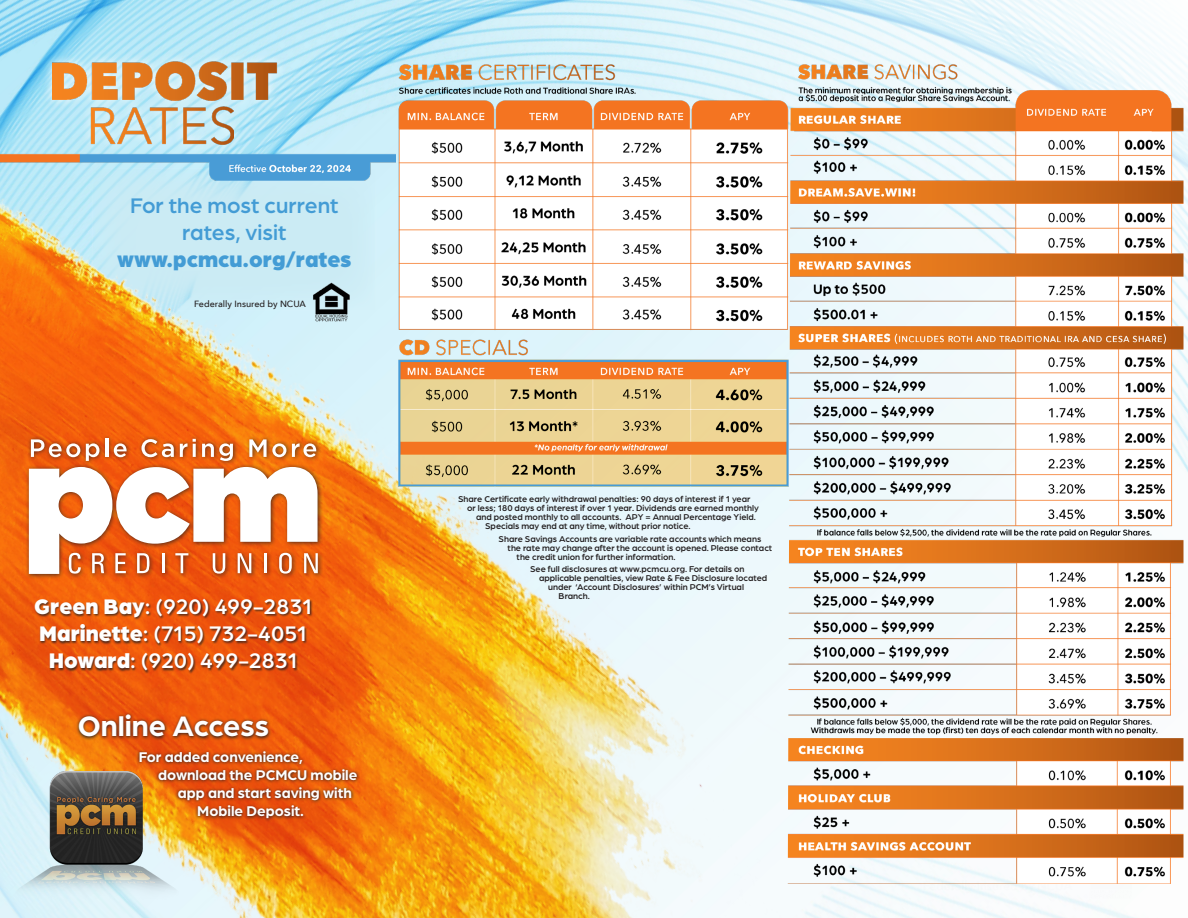
<style>
.page{position:relative;width:1188px;height:918px;background:#fff}
.page>*{position:absolute;margin:0;border:0;box-sizing:border-box;transform-origin:0 0}
.t1{font:700 30px "Arboria";color:#fff}
.t2{font:500 22.5px "Arboria";color:#fff}
.t3{font:500 22.5px/27px "Arboria";color:#439cd5;text-align:center}
.t4{font:700 15px "Arboria";color:#fff}
.fine_print{font:500 9px "Arboria";color:#231f20}
.t5{font:500 9px "Avenir Next";color:#231f20}
.s1{font-weight:900}
</style>
<div class="page">
<img style="left:0;top:0;width:1188px;height:918px">
<img style="left:0;top:183px;width:833px;height:735px">
<div style="left:43px;top:53px;width:243px;height:57px;background:#fff;opacity:.8"></div>
<img style="left:53px;top:62px;width:224px;height:39px">
<div style="left:82px;top:97px;width:160px;height:57px;background:#fff;opacity:.8"></div>
<img style="left:87px;top:106px;width:146px;height:39px">
<img style="left:0;top:150px;width:396px;height:33px">
<img style="left:396px;top:64px;width:392px;height:425px">
<img style="left:788px;top:60px;width:395px;height:824px">
<div style="left:25px;top:435px;width:298px;height:144px;background:#231f20;opacity:.75"></div>
<svg style="left:29px;top:467px;width:289px;height:107px"></svg>
<svg style="left:31px;top:439px;width:49px;height:18px"></svg>
<svg style="left:86px;top:443px;width:13px;height:18px"></svg>
<hr style="left:105px;top:439px;width:3px;height:18px;background:#fff">
<svg style="left:114px;top:443px;width:13px;height:14px"></svg>
<svg style="left:141px;top:439px;width:33px;height:18px"></svg>
<svg style="left:180px;top:439px;width:16px;height:18px"></svg>
<svg style="left:202px;top:443px;width:31px;height:18px"></svg>
<svg style="left:249px;top:439px;width:37px;height:18px"></svg>
<svg style="left:292px;top:443px;width:24px;height:14px"></svg>
<div style="left:34px;top:599px;width:278px;height:75px;background:#231f20;opacity:.75"></div>
<img style="left:313px;top:282px;width:38px;height:39px">
<svg style="left:76px;top:712px;width:196px;height:28px;background:#af4711"></svg>
<svg style="left:137px;top:749px;width:223px;height:73px;background:#c54c0f"></svg>
<img style="left:14px;top:771px;width:178px;height:129px">
<p class="t3" style="left:117px;top:191px;width:236px">For the most current rates, visit <span class="s1">www.pcmcu.org/rates</span></p>
<p class="t5" style="left:194px;top:296px;width:113px">Federally Insured by NCUA</p>
<p class="t2" style="left:34px;top:592px;width:280px"><span class="s1">Green Bay</span>: (920) 499-2831</p>
<p class="t2" style="left:39px;top:619px;width:270px"><span class="s1">Marinette</span>: (715) 732-4051</p>
<p class="t2" style="left:49px;top:646px;width:250px"><span class="s1">Howard</span>: (920) 499-2831</p>
<p class="t1" style="left:78px;top:706px;width:193px">Online Access</p>
<p class="t4" style="left:139px;top:747px;width:166px">For added convenience,</p>
<p class="t4" style="left:158px;top:765px;width:201px">download the PCMCU mobile</p>
<p class="t4" style="left:178px;top:783px;width:176px">app and start saving with</p>
<p class="t4" style="left:197px;top:801px;width:108px">Mobile Deposit.</p>
<p class="fine_print" style="left:458px;top:493px;width:294px">Share Certificate early withdrawal penalties: 90 days of interest if 1 year</p>
<p class="fine_print" style="left:467px;top:502px;width:293px">or less; 180 days of interest if over 1 year. Dividends are earned monthly</p>
<p class="fine_print" style="left:476px;top:511px;width:281px">and posted monthly to all accounts. APY = Annual Percentage Yield.</p>
<p class="fine_print" style="left:485px;top:520px;width:207px">Specials may end at any time, without prior notice.</p>
<p class="fine_print" style="left:499px;top:532px;width:264px">Share Savings Accounts are variable rate accounts which means</p>
<p class="fine_print" style="left:508px;top:541px;width:266px">the rate may change after the account is opened. Please contact</p>
<p class="fine_print" style="left:517px;top:550px;width:160px">the credit union for further information.</p>
<p class="fine_print" style="left:530px;top:563px;width:216px">See full disclosures at www.pcmcu.org. For details on</p>
<p class="fine_print" style="left:539px;top:572px;width:230px">applicable penalties, view Rate &amp; Fee Disclosure located</p>
<p class="fine_print" style="left:548px;top:581px;width:197px">under ‘Account Disclosures’ within PCM’s Virtual</p>
<p class="fine_print" style="left:559px;top:590px;width:33px">Branch.</p>
</div>
